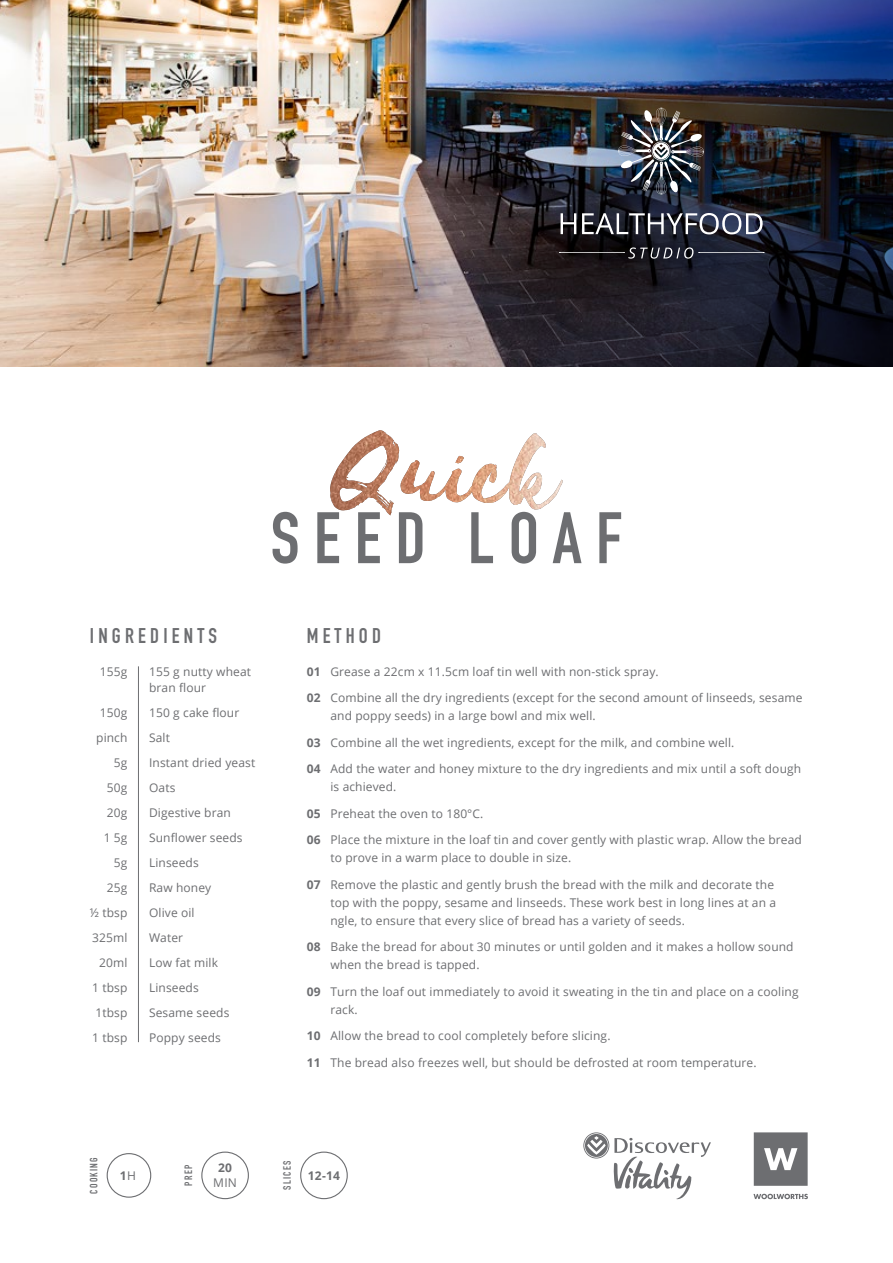
<style>
.page{position:relative;width:893px;height:1263px;background:#fff}
.page>*{position:absolute;margin:0;border:0;box-sizing:border-box;transform-origin:0 0}
.t1{font:700 71.55px "DIN Condensed";letter-spacing:.2em;color:#6d6e71}
.t2{font:700 21px "DIN Condensed";letter-spacing:.2em;color:#6d6e71}
.t3{font:12px/25px "Open Sans";letter-spacing:.01em;color:#6d6e71}
.t4{font:700 12px "Open Sans";color:#6d6e71}
.t5{font:700 10.5px "DIN Condensed";letter-spacing:.12em;color:#6d6e71}
.s1{font-weight:700}
.s2{font-weight:400}
</style>
<div class="page">
<hr style="left:138px;top:666px;width:1px;height:376px;background:#6d6e71">
<svg style="left:583px;top:1132px;width:128px;height:67px"></svg>
<svg style="left:754px;top:1132px;width:54px;height:54px;background:#848487"></svg>
<svg style="left:753px;top:1194px;width:55px;height:5px"></svg>
<svg style="left:399px;top:433px;width:164px;height:77px"></svg>
<img style="left:330px;top:430px;width:69px;height:85px">
<div style="left:107px;top:1153px;width:44px;height:45px;border:1px solid #6d6e71;border-radius:50%"></div>
<div style="left:201px;top:1151px;width:48px;height:48px;border:1px solid #6d6e71;border-radius:50%"></div>
<div style="left:300px;top:1151px;width:48px;height:48px;border:1px solid #6d6e71;border-radius:50%"></div>
<img style="left:0;top:0;width:284px;height:366px">
<img style="left:284px;top:0;width:609px;height:366px">
<svg style="left:699px;top:252px;width:65px;height:1px"></svg>
<img style="left:618px;top:108px;width:86px;height:86px">
<svg style="left:559px;top:247px;width:134px;height:12px;background:#2f2e32"></svg>
<svg style="left:561px;top:213px;width:202px;height:21px"></svg>
<h1 class="t1" style="left:271px;top:490px;width:353px">SEED LOAF</h1>
<h2 class="t2" style="left:90px;top:621px;width:129px">INGREDIENTS</h2>
<h2 class="t2" style="left:307px;top:621px;width:76px">METHOD</h2>
<p class="t3" style="left:100px;top:658px;width:29px">155g</p>
<p class="t3" style="left:90px;top:700px;width:39px;text-align:right">150g pinch<br>5g<br>50g<br>20g<br>1 5g<br>5g<br>25g<br>½ tbsp<br>325ml<br>20ml<br>1 tbsp<br>1tbsp<br>1 tbsp</p>
<p class="t3" style="left:307px;top:658px;width:353px"><span class="s1">01</span> Grease a 22cm x 11.5cm loaf tin well with non-stick spray.</p>
<p class="t3" style="left:330px;top:688px;width:474px;line-height:18px;text-indent:-24px"><span class="s1">02</span> Combine all the dry ingredients (except for the second amount of linseeds, sesame and poppy seeds) in a large bowl and mix well.</p>
<p class="t3" style="left:307px;top:729px;width:429px"><span class="s1">03</span> Combine all the wet ingredients, except for the milk, and combine well.</p>
<p class="t3" style="left:330px;top:759px;width:472px;line-height:18px;text-indent:-24px"><span class="s1">04</span> Add the water and honey mixture to the dry ingredients and mix until a soft dough is achieved.</p>
<p class="t3" style="left:307px;top:800px;width:178px"><span class="s1">05</span> Preheat the oven to 180°C.</p>
<p class="t3" style="left:330px;top:830px;width:473px;line-height:18px;text-indent:-24px"><span class="s1">06</span> Place the mixture in the loaf tin and cover gently with plastic wrap. Allow the bread to prove in a warm place to double in size.</p>
<p class="t3" style="left:330px;top:875px;width:447px;line-height:18px;text-indent:-24px"><span class="s1">07</span> Remove the plastic and gently brush the bread with the milk and decorate the top with the poppy, sesame and linseeds. These work best in long lines at an a ngle, to ensure that every slice of bread has a variety of seeds.</p>
<p class="t3" style="left:330px;top:937px;width:465px;line-height:18px;text-indent:-24px"><span class="s1">08</span> Bake the bread for about 30 minutes or until golden and it makes a hollow sound when the bread is tapped.</p>
<p class="t3" style="left:330px;top:982px;width:470px;line-height:18px;text-indent:-24px"><span class="s1">09</span> Turn the loaf out immediately to avoid it sweating in the tin and place on a cooling rack.</p>
<p class="t3" style="left:307px;top:1023px;width:305px"><span class="s1">10</span> Allow the bread to cool completely before slicing.</p>
<p class="t3" style="left:307px;top:1049px;width:451px"><span class="s1">11</span> The bread also freezes well, but should be defrosted at room temperature.</p>
<p class="t3" style="left:149px;top:663px;width:104px;line-height:16.5px">155 g nutty wheat bran flour</p>
<p class="t3" style="left:149px;top:700px;width:108px">150 g cake flour<br>Salt<br>Instant dried yeast<br>Oats<br>Digestive bran<br>Sunflower seeds<br>Linseeds<br>Raw honey<br>Olive oil<br>Water<br>Low fat milk<br>Linseeds<br>Sesame seeds<br>Poppy seeds</p>
<p class="t5" style="left:87px;top:1194px;width:38px;rotate:-90deg">COOKING</p>
<p class="t4" style="left:120px;top:1167px;width:17px">1<span class="s2">H</span></p>
<p class="t5" style="left:181px;top:1186px;width:22px;rotate:-90deg">PREP</p>
<p class="t4" style="left:218px;top:1160px;width:15px">20</p>
<p class="t3" style="left:213px;top:1170px;width:25px">MIN</p>
<p class="t5" style="left:280px;top:1190px;width:31px;rotate:-90deg">SLICES</p>
<p class="t4" style="left:308px;top:1167px;width:34px">12-14</p>
</div>
